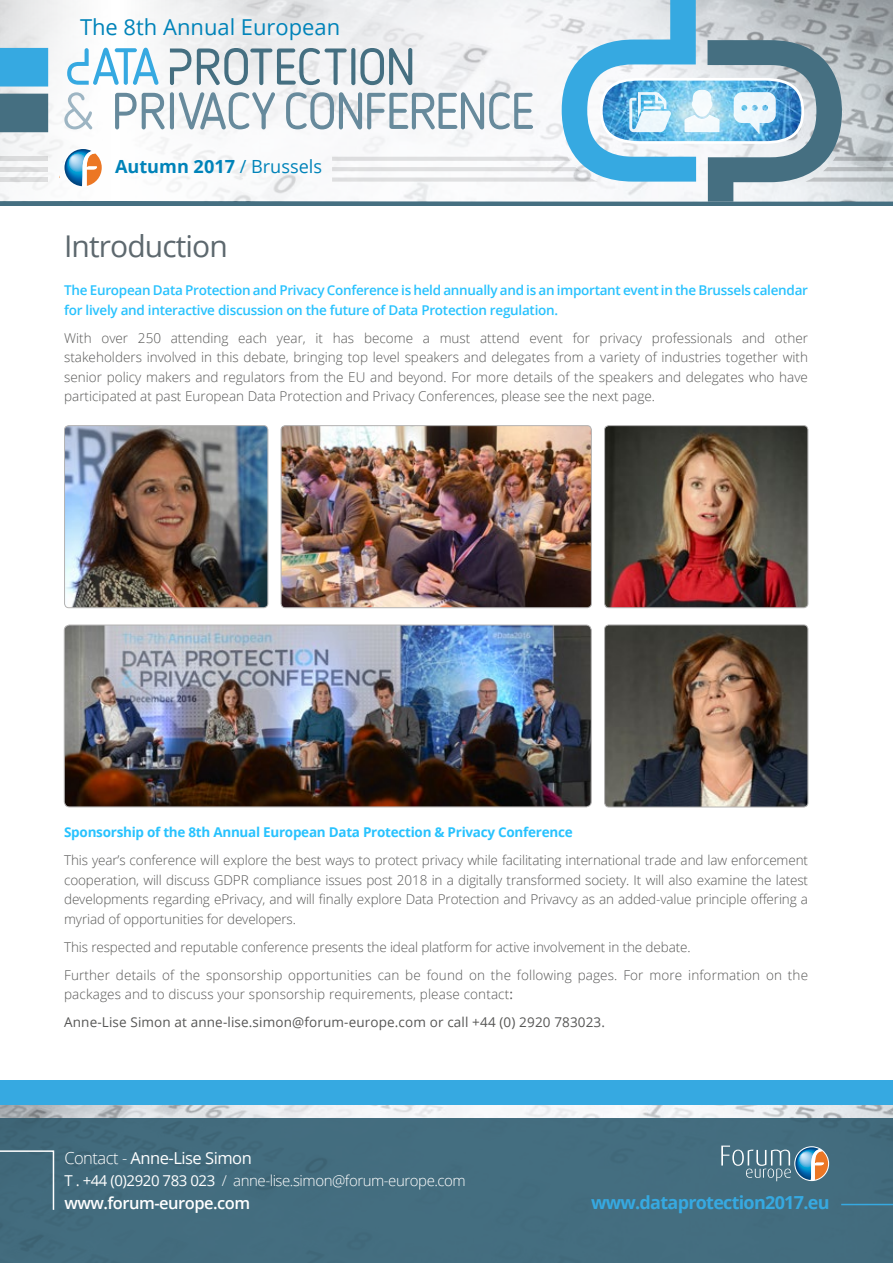
<style>
.page{position:relative;width:893px;height:1263px;background:#fff}
.page>*{position:absolute;margin:0;border:0;box-sizing:border-box;transform-origin:0 0}
.t1{font:30px "Open Sans";letter-spacing:-.03em;color:#5d686e}
.t2{font:21.9px "Open Sans";color:#0083b9}
.t3{font:700 18.15px "Open Sans";color:#0083b9}
.t4{font:700 18px "Open Sans";letter-spacing:-.04em;color:#36a9e1}
.t5{font:16.5px "Open Sans";letter-spacing:-.03em;color:#fff}
.t6{font:600 16.5px "Open Sans";letter-spacing:-.03em;color:#fff}
.t7{font:300 15px "Open Sans";letter-spacing:-.03em;color:#fff}
.t8{font:300 13.5px/19.5px "Open Sans";color:#575756;text-align:justify}
.t9{font:600 13.5px/19.5px "Open Sans";letter-spacing:-.02em;color:#28c2fe}
.t10{font:13.5px/28px "Open Sans";letter-spacing:.01em;color:#575756}
.t11{font:700 13.5px "Open Sans";letter-spacing:-.02em;color:#28c2fe}
.s1{font-weight:400}
.s2{font-weight:300}
</style>
<div class="page">
<img style="left:0;top:1104px;width:893px;height:14px">
<div style="left:0;top:1118px;width:893px;height:145px;background:#456f81"></div>
<hr style="left:0;top:202px;width:893px;height:4px;background:#456f81">
<svg style="left:721px;top:1145px;width:108px;height:36px"></svg>
<img style="left:0;top:0;width:63px;height:202px">
<div style="left:0;top:48px;width:48px;height:39px;background:#36a9e1"></div>
<div style="left:0;top:94px;width:48px;height:38px;background:#456f81"></div>
<svg style="left:63px;top:0;width:830px;height:202px"></svg>
<hr style="left:0;top:157px;width:48px;height:4px;background:#dbdbdc">
<div style="left:0;top:177px;width:48px;height:5px;background:#dcddde"></div>
<hr style="left:0;top:167px;width:48px;height:4px;background:#dadbdc">
<svg style="left:0;top:1150px;width:55px;height:60px"></svg>
<hr style="left:841px;top:1204px;width:52px;height:1px;background:#36a9e1">
<div style="left:0;top:1080px;width:893px;height:24px;background:#36a9e1"></div>
<img style="left:281px;top:426px;width:309px;height:182px">
<div style="left:281px;top:425px;width:311px;height:183px;border:1px solid #b3b2b2;border-radius:4px"></div>
<img style="left:606px;top:426px;width:202px;height:182px">
<div style="left:604px;top:425px;width:204px;height:183px;border:1px solid #b3b2b2;border-radius:4px"></div>
<img style="left:66px;top:426px;width:202px;height:182px">
<div style="left:64px;top:425px;width:204px;height:183px;border:1px solid #b3b2b2;border-radius:4px"></div>
<img style="left:64px;top:626px;width:527px;height:181px">
<div style="left:64px;top:624px;width:528px;height:183px;border:1px solid #b3b2b2;border-radius:5px"></div>
<img style="left:605px;top:626px;width:203px;height:181px">
<div style="left:604px;top:624px;width:204px;height:183px;border:1px solid #b3b2b2;border-radius:4px"></div>
<h2 class="t2" style="left:80px;top:12px;width:262px">The 8th Annual European</h2>
<h3 class="t3" style="left:115px;top:154px;width:209px">Autumn 2017 <span class="s1">/ Brussels</span></h3>
<h1 class="t1" style="left:64px;top:225px;width:165px">Introduction</h1>
<p class="t9" style="left:64px;top:280px;width:745px">The European Data Protection and Privacy Conference is held annually and is an important event in the Brussels calendar for lively and interactive discussion on the future of Data Protection regulation.</p>
<p class="t8" style="left:64px;top:328px;width:745px">With over 250 attending each year, it has become a must attend event for privacy professionals and other stakeholders involved in this debate, bringing top level speakers and delegates from a variety of industries together with senior policy makers and regulators from the EU and beyond. For more details of the speakers and delegates who have participated at past European Data Protection and Privacy Conferences, please see the next page.</p>
<p class="t11" style="left:64px;top:823px;width:510px">Sponsorship of the 8th Annual European Data Protection &amp; Privacy Conference</p>
<p class="t8" style="left:64px;top:850px;width:745px">This year’s conference will explore the best ways to protect privacy while facilitating international trade and law enforcement cooperation, will discuss GDPR compliance issues post 2018 in a digitally transformed society. It will also examine the latest developments regarding ePrivacy, and will finally explore Data Protection and Privavcy as an added-value principle offering a myriad of opportunities for developers.</p>
<p class="t8" style="left:64px;top:932px;width:745px;line-height:28px">This respected and reputable conference presents the ideal platform for active involvement in the debate.<br>Further details of the sponsorship opportunities can be found on the following pages. For more information on the</p>
<p class="t10" style="left:64px;top:980px;width:542px"><span class="s2">packages and to discuss your sponsorship requirements, please contact</span>:<br>Anne-Lise Simon at anne-lise.simon@forum-europe.com or call +44 (0) 2920 783023.</p>
<p class="t5" style="left:64px;top:1146px;width:189px"><span class="s2">Contact -</span> Anne-Lise Simon</p>
<p class="t7" style="left:64px;top:1170px;width:403px"><span class="s1">T . +44 (0)2920 783 023</span> / anne-lise.simon@forum-europe.com</p>
<p class="t6" style="left:64px;top:1191px;width:187px">www.forum-europe.com</p>
<h3 class="t4" style="left:591px;top:1189px;width:240px">www.dataprotection2017.eu</h3>
</div>
